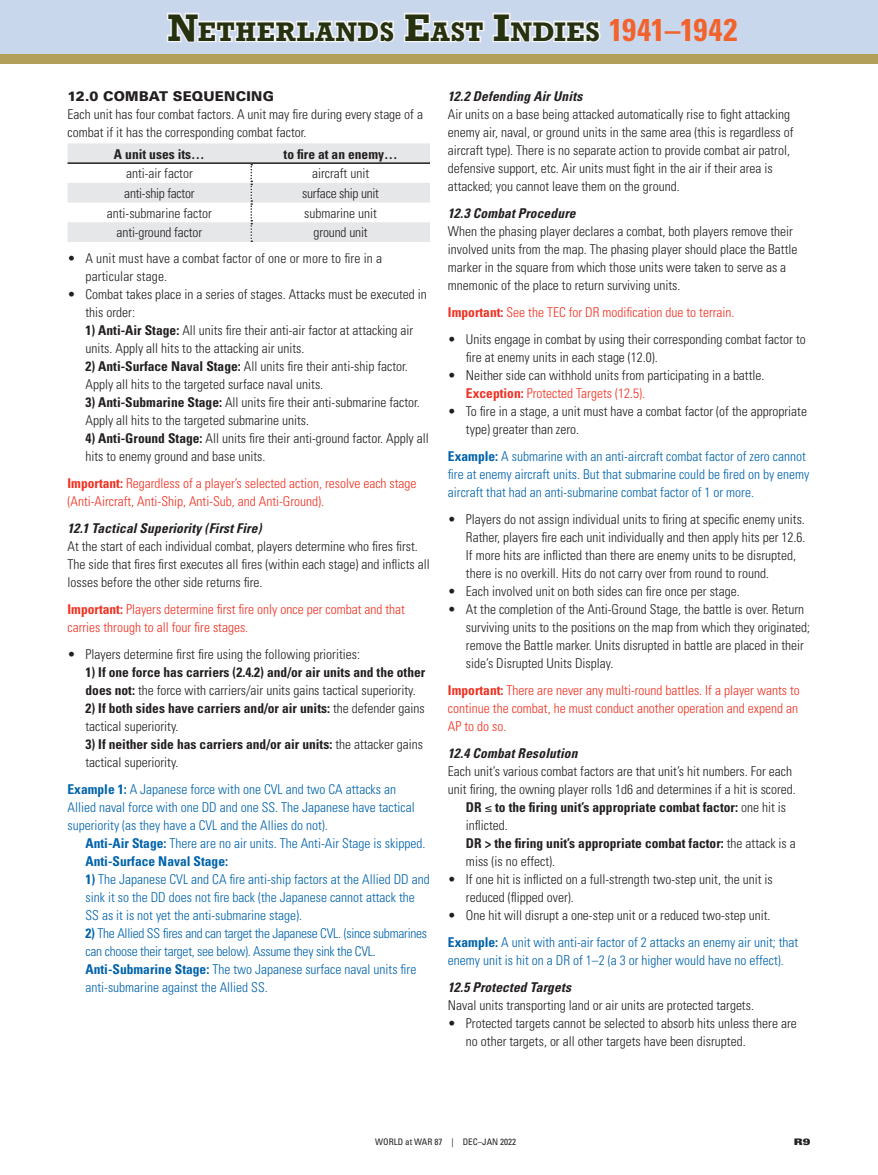
<style>
.page{position:relative;width:878px;height:1175px;background:#fff}
.page>*{position:absolute;margin:0;border:0;box-sizing:border-box;transform-origin:0 0}
.t1{font:700 25.2px "Rockwell";letter-spacing:.025em;color:#26310f}
.t2{font:300 condensed 13.5px/18px "Univers";color:#231f20}
.t3{font:300 condensed 13.5px/18px "Univers";color:#0163ac}
.t4{font:700 condensed 13.5px/18px "Univers";color:#231f20}
.t5{font:300 condensed 13.5px/18px "Univers";color:#ef3122}
.t6{font:300 condensed 13.5px/18px "Univers";letter-spacing:-.02em;color:#0163ac}
.t7{font:italic 700 condensed 13.5px "Univers";letter-spacing:.01em;color:#231f20}
.t8{font:300 condensed 13.5px "Univers";letter-spacing:-.02em;color:#231f20}
.t9{font:900 13.5px "Univers";letter-spacing:.015em;color:#231f20}
.t10{font:condensed 9px "Univers";color:#231f20}
.t11{font:900 expanded 9px "Univers";color:#231f20}
.s1{font-size:36px;color:#f5f5f6}
.s2{color:#f5f5f6}
.s3{font-size:36px}
.s4{font-family:"Univers";font-stretch:condensed;font-size:31.5px;color:#f2622c}
.s5{font-weight:700}
.s6{font-weight:300}
.s7{font-weight:700;color:#ef3122}
.s8{color:#ef3122}
.s9{font-weight:700;color:#0163ac}
.s10{color:#0163ac}
</style>
<div class="page">
<svg style="left:68px;top:143px;width:362px;height:99px"></svg>
<hr style="left:68px;top:162px;width:183px;height:2px;background:#231f20">
<hr style="left:251px;top:162px;width:179px;height:2px;background:#231f20">
<div style="left:0;top:0;width:878px;height:54px;background:#c9d7ed"></div>
<div style="left:0;top:54px;width:878px;height:9px;background:#b19f5a"></div>
<h1 class="t1" style="left:167px;top:15px;width:571px"><span class="s1">N</span>ETHERLAN<span class="s2">DS</span> <span class="s3">E</span><span class="s2">AST</span> <span class="s1">I</span>N<span class="s2">D</span>I<span class="s2">ES</span> <span class="s4">1941–1942</span></h1>
<p class="t9" style="left:68px;top:88px;width:208px">12.0 COMBAT SEQUENCING</p>
<p class="t2" style="left:68px;top:105px;width:357px">Each unit has four combat factors. A unit may fire during every stage of a combat if it has the corresponding combat factor.</p>
<p class="t4" style="left:114px;top:145px;width:92px">A unit uses its…</p>
<p class="t4" style="left:283px;top:145px;width:115px">to fire at an enemy…</p>
<p class="t2" style="left:126px;top:165px;width:68px">anti-air factor</p>
<p class="t2" style="left:312px;top:165px;width:58px">aircraft unit</p>
<p class="t8" style="left:124px;top:185px;width:72px">anti-ship factor</p>
<p class="t8" style="left:302px;top:185px;width:78px">surface ship unit</p>
<p class="t2" style="left:107px;top:204px;width:106px">anti-submarine factor</p>
<p class="t2" style="left:304px;top:204px;width:74px">submarine unit</p>
<p class="t2" style="left:117px;top:224px;width:87px">anti-ground factor</p>
<p class="t2" style="left:313px;top:224px;width:56px">ground unit</p>
<p class="t2" style="left:85px;top:249px;width:298px;text-indent:-18px">• A unit must have a combat factor of one or more to fire in a particular stage.</p>
<p class="t2" style="left:85px;top:285px;width:343px;text-indent:-18px">• Combat takes place in a series of stages. Attacks must be executed in this order:</p>
<p class="t2" style="left:85px;top:321px;width:329px"><span class="s5">1) Anti-Air Stage:</span> All units fire their anti-air factor at attacking air units. Apply all hits to the attacking air units.</p>
<p class="t2" style="left:85px;top:357px;width:324px"><span class="s5">2) Anti-Surface Naval Stage:</span> All units fire their anti-ship factor.<br>Apply all hits to the targeted surface naval units.</p>
<p class="t2" style="left:85px;top:393px;width:336px"><span class="s5">3) Anti-Submarine Stage:</span> All units fire their anti-submarine factor.<br>Apply all hits to the targeted submarine units.</p>
<p class="t2" style="left:85px;top:429px;width:345px"><span class="s5">4) Anti-Ground Stage:</span> All units fire their anti-ground factor. Apply all hits to enemy ground and base units.</p>
<p class="t5" style="left:67px;top:474px;width:350px"><span class="s5">Important:</span> Regardless of a player’s selected action, resolve each stage (Anti-Aircraft, Anti-Ship, Anti-Sub, and Anti-Ground).</p>
<p class="t7" style="left:67px;top:519px;width:195px">12.1 Tactical Superiority (First Fire)</p>
<p class="t2" style="left:67px;top:537px;width:364px">At the start of each individual combat, players determine who fires first.<br>The side that fires first executes all fires (within each stage) and inflicts all losses before the other side returns fire.</p>
<p class="t5" style="left:67px;top:600px;width:339px"><span class="s5">Important:</span> Players determine first fire only once per combat and that carries through to all four fire stages.</p>
<p class="t2" style="left:67px;top:645px;width:294px">• Players determine first fire using the following priorities:</p>
<p class="t4" style="left:85px;top:663px;width:341px">1) If one force has carriers (2.4.2) and/or air units and the other does not: <span class="s6">the force with carriers/air units gains tactical superiority.</span></p>
<p class="t4" style="left:85px;top:699px;width:340px">2) If both sides have carriers and/or air units: <span class="s6">the defender gains tactical superiority.</span></p>
<p class="t4" style="left:85px;top:735px;width:339px">3) If neither side has carriers and/or air units: <span class="s6">the attacker gains tactical superiority.</span></p>
<p class="t3" style="left:67px;top:780px;width:349px"><span class="s5">Example 1:</span> A Japanese force with one CVL and two CA attacks an<br>Allied naval force with one DD and one SS. The Japanese have tactical superiority (as they have a CVL and the Allies do not).</p>
<p class="t3" style="left:85px;top:834px;width:341px"><span class="s5">Anti-Air Stage:</span> There are no air units. The Anti-Air Stage is skipped.<br><span class="s5">Anti-Surface Naval Stage:</span></p>
<p class="t3" style="left:85px;top:870px;width:346px"><span class="s5">1)</span> The Japanese CVL and CA fire anti-ship factors at the Allied DD and sink it so the DD does not fire back (the Japanese cannot attack the<br>SS as it is not yet the anti-submarine stage).</p>
<p class="t6" style="left:85px;top:924px;width:343px"><span class="s5">2)</span> The Allied SS fires and can target the Japanese CVL. (since submarines can choose their target, see below). Assume they sink the CVL.<br><span class="s5">Anti-Submarine Stage:</span> The two Japanese surface naval units fire anti-submarine against the Allied SS.</p>
<p class="t7" style="left:448px;top:88px;width:136px">12.2 Defending Air Units</p>
<p class="t2" style="left:448px;top:105px;width:347px">Air units on a base being attacked automatically rise to fight attacking enemy air, naval, or ground units in the same area (this is regardless of aircraft type). There is no separate action to provide combat air patrol, defensive support, etc. Air units must fight in the air if their area is attacked; you cannot leave them on the ground.</p>
<p class="t7" style="left:448px;top:205px;width:129px">12.3 Combat Procedure</p>
<p class="t2" style="left:448px;top:222px;width:351px">When the phasing player declares a combat, both players remove their involved units from the map. The phasing player should place the Battle marker in the square from which those units were taken to serve as a mnemonic of the place to return surviving units.</p>
<p class="t5" style="left:448px;top:303px;width:288px"><span class="s5">Important:</span> See the TEC for DR modification due to terrain.</p>
<p class="t2" style="left:466px;top:330px;width:341px;text-indent:-18px">• Units engage in combat by using their corresponding combat factor to fire at enemy units in each stage (12.0).</p>
<p class="t2" style="left:466px;top:366px;width:300px;text-indent:-18px">• Neither side can withhold units from participating in a battle.<br><span class="s7">Exception:</span> <span class="s8">Protected Targets (12.5).</span></p>
<p class="t2" style="left:466px;top:402px;width:342px;text-indent:-18px">• To fire in a stage, a unit must have a combat factor (of the appropriate type) greater than zero.</p>
<p class="t3" style="left:448px;top:447px;width:363px"><span class="s5">Example:</span> A submarine with an anti-aircraft combat factor of zero cannot fire at enemy aircraft units. But that submarine could be fired on by enemy aircraft that had an anti-submarine combat factor of 1 or more.</p>
<p class="t2" style="left:466px;top:510px;width:341px;text-indent:-18px">• Players do not assign individual units to firing at specific enemy units.<br>Rather, players fire each unit individually and then apply hits per 12.6.<br>If more hits are inflicted than there are enemy units to be disrupted, there is no overkill. Hits do not carry over from round to round.</p>
<p class="t2" style="left:448px;top:582px;width:293px">• Each involved unit on both sides can fire once per stage.</p>
<p class="t2" style="left:466px;top:600px;width:346px;text-indent:-18px">• At the completion of the Anti-Ground Stage, the battle is over. Return surviving units to the positions on the map from which they originated; remove the Battle marker. Units disrupted in battle are placed in their side’s Disrupted Units Display.</p>
<p class="t5" style="left:448px;top:681px;width:353px;text-align:justify"><span class="s5">Important:</span> There are never any multi-round battles. If a player wants to continue the combat, he must conduct another operation and expend an AP to do so.</p>
<p class="t7" style="left:448px;top:745px;width:131px">12.4 Combat Resolution</p>
<p class="t2" style="left:448px;top:762px;width:345px">Each unit’s various combat factors are that unit’s hit numbers. For each</p>
<p class="t2" style="left:448px;top:780px;width:349px">unit firing, the owning player rolls 1d6 and determines if a hit is scored.</p>
<p class="t4" style="left:466px;top:798px;width:321px">DR ≤ to the firing unit’s appropriate combat factor: <span class="s6">one hit is</span></p>
<p class="t2" style="left:466px;top:816px;width:43px">inflicted.</p>
<p class="t4" style="left:466px;top:834px;width:331px">DR &gt; the firing unit’s appropriate combat factor: <span class="s6">the attack is a</span></p>
<p class="t2" style="left:466px;top:852px;width:91px">miss (is no effect).</p>
<p class="t2" style="left:466px;top:870px;width:308px;text-indent:-18px">• If one hit is inflicted on a full-strength two-step unit, the unit is reduced (flipped over).</p>
<p class="t2" style="left:448px;top:901px;width:352px;line-height:27px">• One hit will disrupt a one-step unit or a reduced two-step unit.<br><span class="s9">Example:</span> <span class="s10">A unit with anti-air factor of 2 attacks an enemy air unit; that</span></p>
<p class="t3" style="left:448px;top:951px;width:337px">enemy unit is hit on a DR of 1–2 (a 3 or higher would have no effect).</p>
<p class="t7" style="left:448px;top:979px;width:125px">12.5 Protected Targets</p>
<p class="t2" style="left:448px;top:996px;width:307px">Naval units transporting land or air units are protected targets.</p>
<p class="t2" style="left:466px;top:1014px;width:332px;text-indent:-18px">• Protected targets cannot be selected to absorb hits unless there are no other targets, or all other targets have been disrupted.</p>
<p class="t10" style="left:375px;top:1135px;width:142px">WORLD at WAR 87 | DEC–JAN 2022</p>
<p class="t11" style="left:793px;top:1136px;width:18px">R9</p>
</div>
